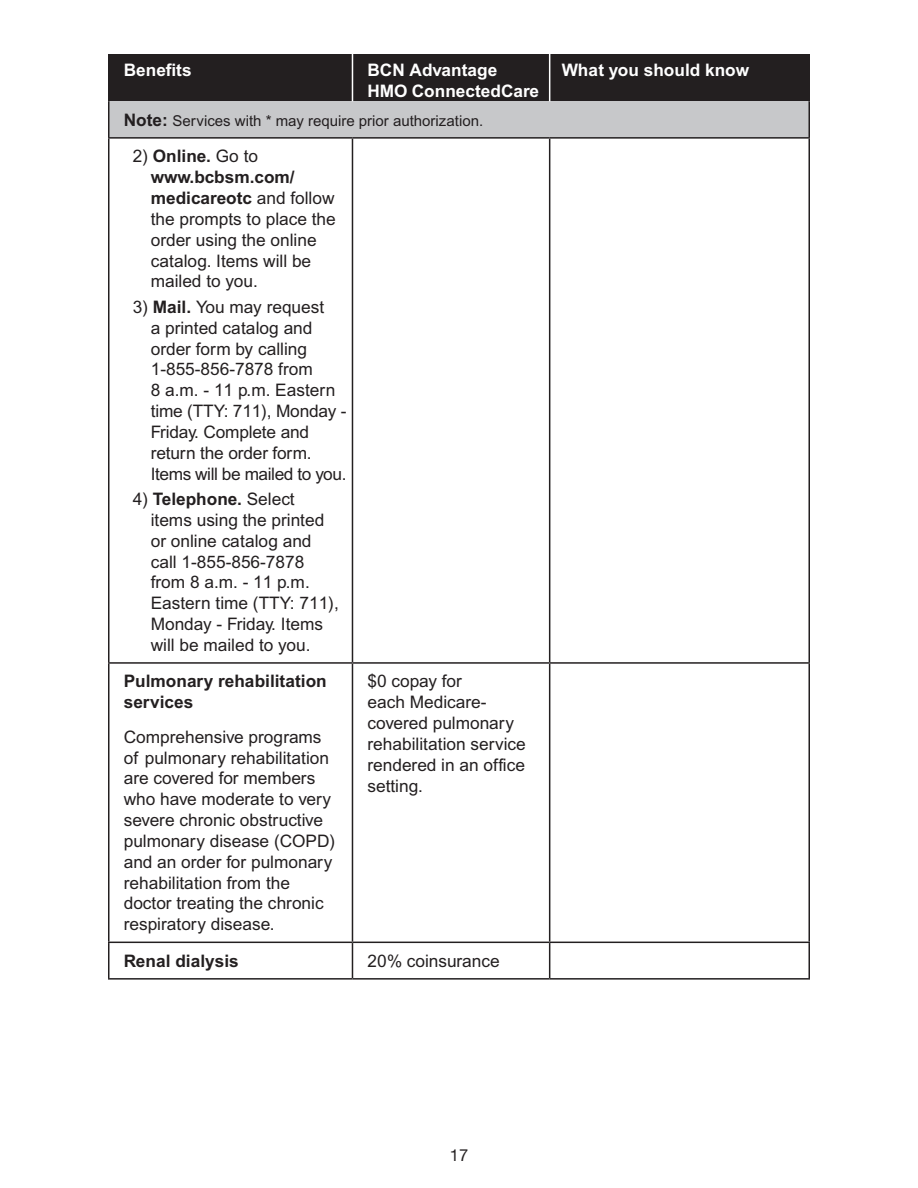
<style>
.page{position:relative;width:918px;height:1188px;background:#fff}
.page>*{position:absolute;margin:0;border:0;box-sizing:border-box;transform-origin:0 0}
.Table_Text_Left{font:17.25px/20.9px "Arial MT Std";color:#231f20}
.text{font:17.25px/20.9px "Arial MT Std";color:#231f20}
.PB-table_row_1p1{font:700 17.25px/20.9px "Arial MT Std";color:#231f20}
.PB_table_head{font:700 17.25px/21px "Arial MT Std";color:#fff}
.PB-table_head_center{font:700 17.25px "Arial MT Std";color:#fff}
.PB-table_row_lft{font:17.25px "Arial MT Std";color:#231f20}
.t1{font:16.5px "Helvetica Neue";color:#231f20}
.section_subhead{font:15px "Arial MT Std";color:#231f20}
.s1{font-weight:700;font-size:17.25px}
.s2{font-weight:700}
</style>
<div class="page">
<div style="left:110px;top:54px;width:439px;height:47px;background:#231f20"></div>
<div style="left:550px;top:54px;width:259px;height:47px;background:#231f20"></div>
<div style="left:109px;top:101px;width:700px;height:37px;background:#c7c8ca"></div>
<hr style="left:108px;top:54px;width:2px;height:47px;background:#231f20">
<hr style="left:808px;top:54px;width:2px;height:47px;background:#231f20">
<hr style="left:352px;top:54px;width:1px;height:47px;background:#fff">
<hr style="left:352px;top:978px;width:198px;height:2px;background:#231f20">
<hr style="left:550px;top:978px;width:260px;height:2px;background:#231f20">
<hr style="left:352px;top:662px;width:198px;height:2px;background:#231f20">
<hr style="left:352px;top:942px;width:198px;height:1px;background:#231f20">
<hr style="left:108px;top:101px;width:2px;height:36px;background:#231f20">
<hr style="left:808px;top:101px;width:2px;height:36px;background:#231f20">
<hr style="left:352px;top:137px;width:198px;height:2px;background:#231f20">
<hr style="left:108px;top:137px;width:244px;height:2px;background:#231f20">
<hr style="left:108px;top:139px;width:2px;height:523px;background:#231f20">
<hr style="left:352px;top:139px;width:1px;height:523px;background:#231f20">
<hr style="left:108px;top:662px;width:244px;height:2px;background:#231f20">
<hr style="left:108px;top:664px;width:2px;height:278px;background:#231f20">
<hr style="left:352px;top:664px;width:1px;height:278px;background:#231f20">
<hr style="left:108px;top:942px;width:244px;height:1px;background:#231f20">
<hr style="left:108px;top:943px;width:2px;height:35px;background:#231f20">
<hr style="left:352px;top:943px;width:1px;height:35px;background:#231f20">
<hr style="left:108px;top:978px;width:244px;height:2px;background:#231f20">
<hr style="left:550px;top:137px;width:260px;height:2px;background:#231f20">
<hr style="left:549px;top:139px;width:1px;height:523px;background:#231f20">
<hr style="left:808px;top:139px;width:2px;height:523px;background:#231f20">
<hr style="left:550px;top:662px;width:260px;height:2px;background:#231f20">
<hr style="left:549px;top:664px;width:1px;height:278px;background:#231f20">
<hr style="left:808px;top:664px;width:2px;height:278px;background:#231f20">
<hr style="left:550px;top:942px;width:260px;height:1px;background:#231f20">
<hr style="left:549px;top:943px;width:1px;height:35px;background:#231f20">
<hr style="left:808px;top:943px;width:2px;height:35px;background:#231f20">
<p class="PB_table_head" style="left:124px;top:60px;width:69px">Benefits</p>
<p class="PB_table_head" style="left:367px;top:60px;width:173px">BCN Advantage<br>HMO ConnectedCare</p>
<p class="PB-table_head_center" style="left:562px;top:59px;width:189px">What you should know</p>
<h2 class="section_subhead" style="left:124px;top:112px;width:361px"><span class="s1">Note:</span> Services with * may require prior authorization.</h2>
<p class="Table_Text_Left" style="left:151px;top:147px;width:187px;text-indent:-18px">2) <span class="s2">Online.</span> Go to <span class="s2">www.bcbsm.com/ medicareotc</span> and follow the prompts to place the order using the online catalog. Items will be mailed to you.</p>
<p class="Table_Text_Left" style="left:151px;top:297px;width:197px;text-indent:-18px">3) <span class="s2">Mail.</span> You may request<br>a printed catalog and order form by calling<br>1-855-856-7878 from<br>8 a.m. - 11 p.m. Eastern time (TTY: 711), Monday -<br>Friday. Complete and return the order form.<br>Items will be mailed to you.</p>
<p class="Table_Text_Left" style="left:151px;top:489px;width:190px;text-indent:-18px">4) <span class="s2">Telephone.</span> Select items using the printed or online catalog and call 1-855-856-7878 from 8 a.m. - 11 p.m.<br>Eastern time (TTY: 711),<br>Monday - Friday. Items will be mailed to you.</p>
<p class="PB-table_row_1p1" style="left:124px;top:672px;width:205px">Pulmonary rehabilitation services</p>
<p class="text" style="left:124px;top:727px;width:213px">Comprehensive programs of pulmonary rehabilitation are covered for members who have moderate to very severe chronic obstructive pulmonary disease (COPD) and an order for pulmonary rehabilitation from the doctor treating the chronic respiratory disease.</p>
<p class="text" style="left:367px;top:672px;width:160px">$0 copay for<br>each Medicare&shy;covered pulmonary rehabilitation service rendered in an office setting.</p>
<p class="PB-table_row_1p1" style="left:124px;top:951px;width:117px">Renal dialysis</p>
<p class="PB-table_row_lft" style="left:367px;top:951px;width:134px">20% coinsurance</p>
<p class="t1" style="left:450px;top:1143px;width:20px">17</p>
</div>
